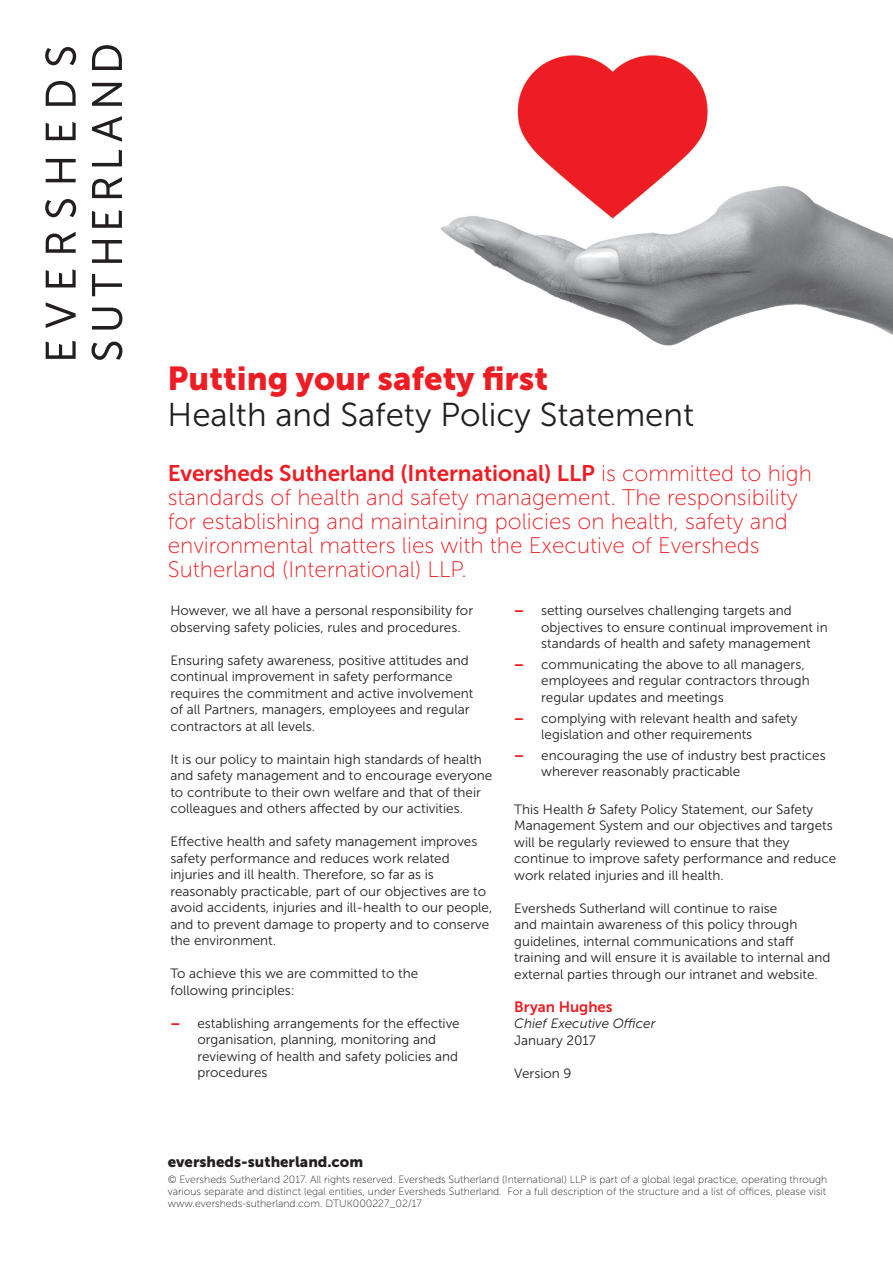
<style>
.page{position:relative;width:893px;height:1263px;background:#fff}
.page>*{position:absolute;margin:0;border:0;box-sizing:border-box;transform-origin:0 0}
.Section_header{font:33px "Museo Sans 300";color:#231f20}
.MAIN_HEADER{font:33px "Museo Sans 900";color:#ee1d23}
.t1{font:22.5px/24px "Museo Sans 100";color:#ee1d23}
.t2{font:15px "Museo Sans 900";color:#231f20}
.t3{font:15px "Museo Sans 700";color:#ee1d23}
.t4{font:13.5px/16.5px "Museo Sans 300";color:#231f20}
.t5{font:italic 13.5px "Museo Sans 300";color:#231f20}
.t6{font:10.5px/12px "Museo Sans 100";color:#231f20;text-align:justify}
.s1{font-family:"Museo Sans 700"}
.s2{font-family:"Museo Sans 900";color:#ee1d23}
</style>
<div class="page">
<img style="left:440px;top:55px;width:453px;height:291px">
<svg style="left:46px;top:341px;width:30px;height:18px"></svg>
<svg style="left:46px;top:302px;width:30px;height:26px"></svg>
<svg style="left:46px;top:269px;width:30px;height:18px"></svg>
<svg style="left:46px;top:232px;width:30px;height:21px"></svg>
<svg style="left:46px;top:159px;width:30px;height:23px"></svg>
<svg style="left:46px;top:122px;width:30px;height:18px"></svg>
<svg style="left:46px;top:81px;width:30px;height:25px"></svg>
<svg style="left:92px;top:308px;width:30px;height:22px"></svg>
<svg style="left:92px;top:274px;width:30px;height:22px"></svg>
<svg style="left:92px;top:240px;width:30px;height:23px"></svg>
<svg style="left:92px;top:210px;width:30px;height:18px"></svg>
<svg style="left:92px;top:177px;width:30px;height:21px"></svg>
<svg style="left:92px;top:150px;width:30px;height:16px"></svg>
<svg style="left:92px;top:116px;width:30px;height:26px"></svg>
<svg style="left:92px;top:83px;width:30px;height:23px"></svg>
<svg style="left:92px;top:45px;width:30px;height:25px"></svg>
<svg style="left:45px;top:199px;width:31px;height:18px"></svg>
<svg style="left:45px;top:47px;width:31px;height:18px"></svg>
<svg style="left:91px;top:342px;width:31px;height:18px"></svg>
<p class="MAIN_HEADER" style="left:168px;top:360px;width:382px">Putting your safety first</p>
<p class="Section_header" style="left:168px;top:397px;width:528px">Health and Safety Policy Statement</p>
<p class="t1" style="left:168px;top:461px;width:646px"><span class="s1">Eversheds Sutherland (International) LLP</span> is committed to high standards of health and safety management. The responsibility for establishing and maintaining policies on health, safety and environmental matters lies with the Executive of Eversheds Sutherland (International) LLP.</p>
<p class="t4" style="left:170px;top:602px;width:304px">However, we all have a personal responsibility for observing safety policies, rules and procedures.</p>
<p class="t4" style="left:170px;top:652px;width:304px">Ensuring safety awareness, positive attitudes and continual improvement in safety performance requires the commitment and active involvement of all Partners, managers, employees and regular contractors at all levels.</p>
<p class="t4" style="left:170px;top:751px;width:323px">It is our policy to maintain high standards of health and safety management and to encourage everyone to contribute to their own welfare and that of their colleagues and others affected by our activities.</p>
<p class="t4" style="left:170px;top:833px;width:323px">Effective health and safety management improves safety performance and reduces work related injuries and ill health. Therefore, so far as is reasonably practicable, part of our objectives are to avoid accidents, injuries and ill-health to our people, and to prevent damage to property and to conserve the environment.</p>
<p class="t4" style="left:170px;top:965px;width:249px">To achieve this we are committed to the following principles:</p>
<p class="t4" style="left:197px;top:1015px;width:264px;text-indent:-27px"><span class="s2">–</span> establishing arrangements for the effective organisation, planning, monitoring and reviewing of health and safety policies and procedures</p>
<p class="t4" style="left:541px;top:602px;width:288px;text-indent:-27px"><span class="s2">–</span> setting ourselves challenging targets and objectives to ensure continual improvement in standards of health and safety management</p>
<p class="t4" style="left:541px;top:656px;width:270px;text-indent:-27px"><span class="s2">–</span> communicating the above to all managers, employees and regular contractors through regular updates and meetings</p>
<p class="t4" style="left:541px;top:710px;width:258px;text-indent:-27px"><span class="s2">–</span> complying with relevant health and safety legislation and other requirements</p>
<p class="t4" style="left:541px;top:747px;width:286px;text-indent:-27px"><span class="s2">–</span> encouraging the use of industry best practices wherever reasonably practicable</p>
<p class="t4" style="left:514px;top:801px;width:324px">This Health &amp; Safety Policy Statement, our Safety Management System and our objectives and targets will be regularly reviewed to ensure that they continue to improve safety performance and reduce work related injuries and ill health.</p>
<p class="t4" style="left:514px;top:900px;width:318px">Eversheds Sutherland will continue to raise<br>and maintain awareness of this policy through guidelines, internal communications and staff training and will ensure it is available to internal and external parties through our intranet and website.</p>
<p class="t3" style="left:514px;top:998px;width:100px">Bryan Hughes</p>
<p class="t5" style="left:514px;top:1016px;width:143px">Chief Executive Officer</p>
<p class="t4" style="left:514px;top:1032px;width:83px">January 2017</p>
<p class="t4" style="left:514px;top:1065px;width:59px">Version 9</p>
<p class="t2" style="left:168px;top:1153px;width:197px">eversheds-sutherland.com</p>
<p class="t6" style="left:168px;top:1173px;width:661px">© Eversheds Sutherland 2017. All rights reserved. Eversheds Sutherland (International) LLP is part of a global legal practice, operating through various separate and distinct legal entities, under Eversheds Sutherland. For a full description of the structure and a list of offices, please visit www.eversheds-sutherland.com. DTUK000227_02/17</p>
</div>
